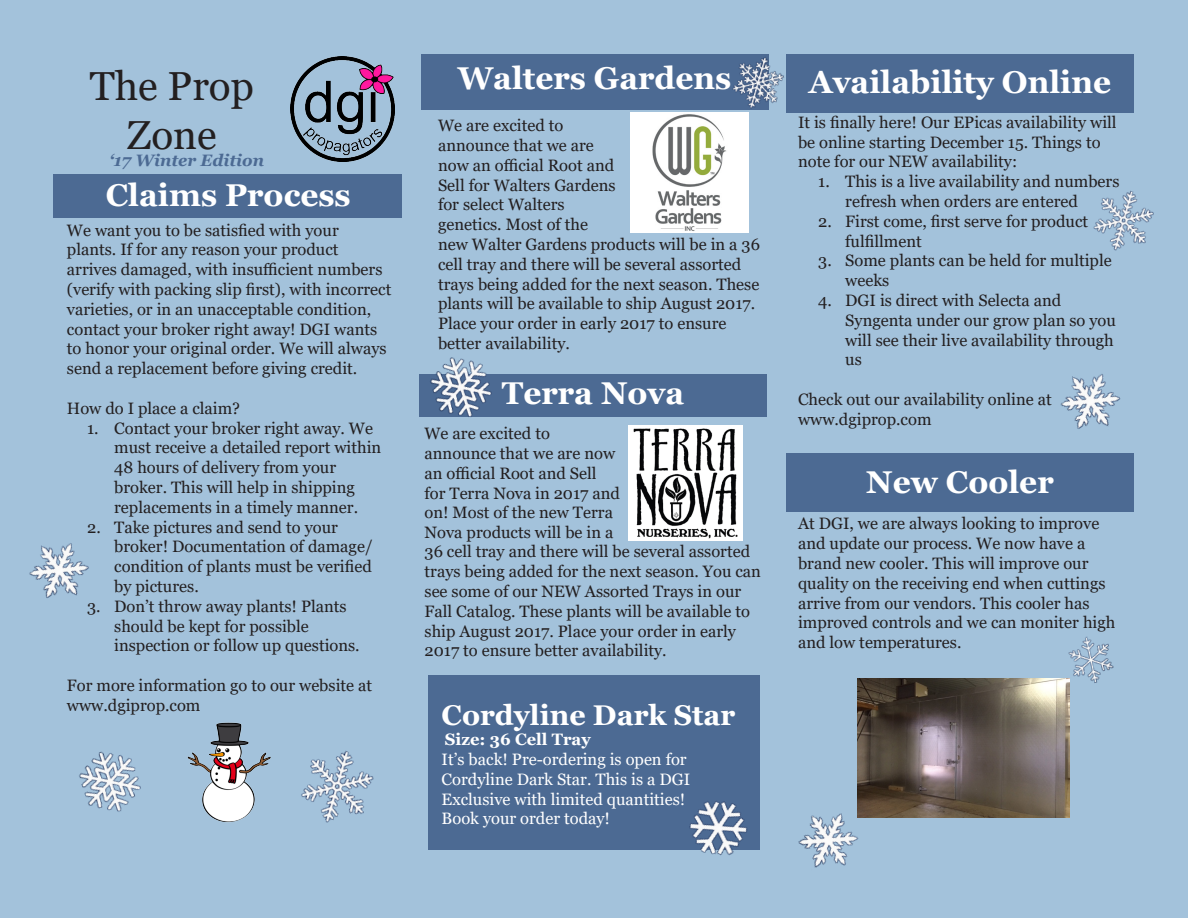
<style>
.page{position:relative;width:1188px;height:918px;background:#a3c2db}
.page>*{position:absolute;margin:0;border:0;box-sizing:border-box;transform-origin:0 0}
.t1{font:40.5px/48.6px "Georgia";color:#231f20;text-align:center}
.t2{font:700 31.5px "Georgia";color:#fff}
.Paragraph_Style_1{font:700 28.5px "Georgia";color:#fff}
.Paragraph_Style_1-2{font:16.5px/19.8px "Georgia";color:#231f20}
.Paragraph_Style_1-3{font:16.5px/19.8px "Georgia";color:#fff}
.t3{font:italic 700 16.5px "Georgia";color:#4c6a93}
.Paragraph_Style_1-4{font:700 16.5px "Georgia";color:#fff}
</style>
<div class="page">
<div style="left:428px;top:675px;width:332px;height:175px;background:#4c6a93"></div>
<div style="left:421px;top:54px;width:348px;height:55px;background:#4c6a93"></div>
<div style="left:54px;top:174px;width:348px;height:44px;background:#4c6a93"></div>
<div style="left:786px;top:54px;width:348px;height:58px;background:#4c6a93"></div>
<div style="left:419px;top:374px;width:348px;height:43px;background:#4c6a93"></div>
<img style="left:290px;top:57px;width:104px;height:104px">
<div style="left:786px;top:454px;width:348px;height:58px;background:#4c6a93"></div>
<img style="left:628px;top:426px;width:115px;height:114px">
<img style="left:79px;top:751px;width:62px;height:61px">
<img style="left:301px;top:751px;width:73px;height:72px">
<img style="left:723px;top:57px;width:69px;height:61px">
<img style="left:798px;top:813px;width:70px;height:55px">
<img style="left:689px;top:801px;width:58px;height:55px">
<img style="left:1068px;top:636px;width:46px;height:55px">
<img style="left:29px;top:543px;width:60px;height:55px">
<img style="left:430px;top:357px;width:62px;height:60px">
<img style="left:1060px;top:374px;width:61px;height:55px">
<img style="left:1093px;top:191px;width:61px;height:60px">
<img style="left:187px;top:722px;width:84px;height:100px">
<img style="left:857px;top:678px;width:212px;height:139px">
<img style="left:631px;top:113px;width:117px;height:120px">
<p class="t1" style="left:90px;top:63px;width:166px">The Prop<br>Zone</p>
<p class="t3" style="left:109px;top:149px;width:156px">‘17 Winter Edition</p>
<p class="t2" style="left:106px;top:175px;width:247px">Claims Process</p>
<p class="Paragraph_Style_1-2" style="left:67px;top:220px;width:326px">We want you to be satisfied with your plants. If for any reason your product arrives damaged, with insufficient numbers (verify with packing slip first), with incorrect varieties, or in an unacceptable condition, contact your broker right away! DGI wants to honor your original order. We will always send a replacement before giving credit.</p>
<p class="Paragraph_Style_1-2" style="left:67px;top:399px;width:175px">How do I place a claim?</p>
<p class="Paragraph_Style_1-2" style="left:114px;top:418px;width:269px;text-indent:-27px">1. Contact your broker right away. We must receive a detailed report within 48 hours of delivery from your broker. This will help in shipping replacements in a timely manner.</p>
<p class="Paragraph_Style_1-2" style="left:114px;top:517px;width:260px;text-indent:-27px">2. Take pictures and send to your broker! Documentation of damage/ condition of plants must be verified by pictures.</p>
<p class="Paragraph_Style_1-2" style="left:114px;top:597px;width:247px;text-indent:-27px">3. Don’t throw away plants! Plants should be kept for possible inspection or follow up questions.</p>
<p class="Paragraph_Style_1-2" style="left:67px;top:676px;width:307px">For more information go to our website at www.dgiprop.com</p>
<p class="t2" style="left:458px;top:58px;width:275px">Walters Gardens</p>
<p class="Paragraph_Style_1-2" style="left:438px;top:116px;width:127px">We are excited to</p>
<p class="Paragraph_Style_1-2" style="left:438px;top:136px;width:179px">announce that we are now an official Root and<br>Sell for Walters Gardens for select Walters</p>
<p class="Paragraph_Style_1-2" style="left:438px;top:215px;width:152px">genetics. Most of the</p>
<p class="Paragraph_Style_1-2" style="left:438px;top:235px;width:323px">new Walter Gardens products will be in a 36 cell tray and there will be several assorted trays being added for the next season. These plants will be available to ship August 2017.<br>Place your order in early 2017 to ensure</p>
<p class="Paragraph_Style_1-2" style="left:438px;top:334px;width:133px">better availability.</p>
<p class="t2" style="left:502px;top:373px;width:184px">Terra Nova</p>
<p class="Paragraph_Style_1-2" style="left:425px;top:424px;width:127px">We are excited to</p>
<p class="Paragraph_Style_1-2" style="left:425px;top:444px;width:197px">announce that we are now an official Root and Sell for Terra Nova in 2017 and on! Most of the new Terra<br>Nova products will be in a</p>
<p class="Paragraph_Style_1-2" style="left:425px;top:542px;width:338px">36 cell tray and there will be several assorted trays being added for the next season. You can see some of our NEW Assorted Trays in our Fall Catalog. These plants will be available to ship August 2017. Place your order in early 2017 to ensure better availability.</p>
<p class="Paragraph_Style_1" style="left:442px;top:697px;width:295px">Cordyline Dark Star</p>
<p class="Paragraph_Style_1-4" style="left:445px;top:729px;width:147px">Size: 36 Cell Tray</p>
<p class="Paragraph_Style_1-3" style="left:442px;top:750px;width:247px">It’s back! Pre-ordering is open for</p>
<p class="Paragraph_Style_1-3" style="left:442px;top:769px;width:250px">Cordyline Dark Star. This is a DGI</p>
<p class="Paragraph_Style_1-3" style="left:442px;top:789px;width:245px">Exclusive with limited quantities!<br>Book your order today!</p>
<p class="t2" style="left:809px;top:62px;width:304px">Availability Online</p>
<p class="Paragraph_Style_1-2" style="left:798px;top:113px;width:320px">It is finally here! Our EPicas availability will be online starting December 15. Things to note for our NEW availability:</p>
<p class="Paragraph_Style_1-2" style="left:845px;top:172px;width:276px;text-indent:-27px">1. This is a live availability and numbers refresh when orders are entered</p>
<p class="Paragraph_Style_1-2" style="left:845px;top:212px;width:245px;text-indent:-27px">2. First come, first serve for product fulfillment</p>
<p class="Paragraph_Style_1-2" style="left:845px;top:251px;width:268px;text-indent:-27px">3. Some plants can be held for multiple weeks</p>
<p class="Paragraph_Style_1-2" style="left:845px;top:291px;width:272px;text-indent:-27px">4. DGI is direct with Selecta and<br>Syngenta under our grow plan so you will see their live availability through us</p>
<p class="Paragraph_Style_1-2" style="left:798px;top:390px;width:255px">Check out our availability online at</p>
<p class="Paragraph_Style_1-2" style="left:798px;top:410px;width:135px">www.dgiprop.com</p>
<p class="t2" style="left:866px;top:462px;width:189px">New Cooler</p>
<p class="Paragraph_Style_1-2" style="left:798px;top:514px;width:319px">At DGI, we are always looking to improve and update our process. We now have a brand new cooler. This will improve our quality on the receiving end when cuttings arrive from our vendors. This cooler has improved controls and we can moniter high and low temperatures.</p>
</div>
